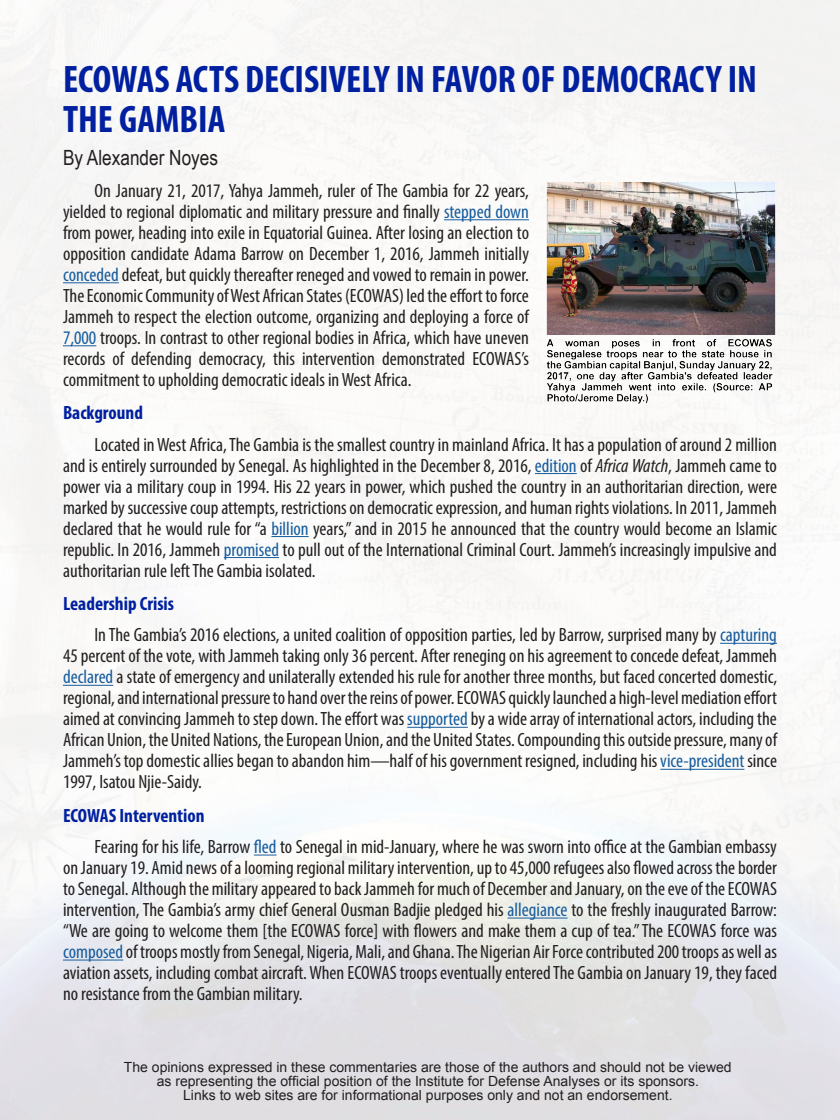
<style>
.page{position:relative;width:840px;height:1120px;background:#fff}
.page>*{position:absolute;margin:0;border:0;box-sizing:border-box;transform-origin:0 0}
.t1{font:700 condensed 38.5px/40.2px "Myriad Pro";color:#0020a0}
.t2{font:21px "Arial Narrow";color:#231f20}
.t3{font:condensed 19.25px/21px "Myriad Pro";color:#231f20;text-align:justify}
.t4{font:700 condensed 19.25px "Myriad Pro";color:#0020a0}
.t5{font:14px/14px "Arial";color:#231f20;text-align:center}
.s1{color:#175d9e}
.s2{font-style:italic}
</style>
<div class="page">
<hr style="left:444px;top:219px;width:85px;height:1px;background:#175d9e">
<hr style="left:63px;top:282px;width:56px;height:1px;background:#175d9e">
<hr style="left:63px;top:345px;width:33px;height:1px;background:#175d9e">
<hr style="left:535px;top:473px;width:42px;height:1px;background:#175d9e">
<hr style="left:271px;top:536px;width:38px;height:1px;background:#175d9e">
<hr style="left:224px;top:557px;width:55px;height:1px;background:#175d9e">
<hr style="left:720px;top:643px;width:57px;height:1px;background:#175d9e">
<hr style="left:63px;top:685px;width:50px;height:1px;background:#175d9e">
<hr style="left:407px;top:727px;width:61px;height:1px;background:#175d9e">
<hr style="left:660px;top:769px;width:84px;height:1px;background:#175d9e">
<svg style="left:254px;top:855px;width:23px;height:1px"></svg>
<hr style="left:508px;top:918px;width:60px;height:1px;background:#175d9e">
<hr style="left:63px;top:960px;width:60px;height:1px;background:#175d9e">
<img style="left:546px;top:182px;width:230px;height:222px">
<p class="t1" style="left:63px;top:58px;width:696px">ECOWAS ACTS DECISIVELY IN FAVOR OF DEMOCRACY IN<br>THE GAMBIA</p>
<p class="t2" style="left:63px;top:143px;width:157px">By Alexander Noyes</p>
<p class="t3" style="left:63px;top:180px;width:468px;text-indent:31px">On January 21, 2017, Yahya Jammeh, ruler of The Gambia for 22 years, yielded to regional diplomatic and military pressure and finally <span class="s1">stepped down </span>from power, heading into exile in Equatorial Guinea. After losing an election to opposition candidate Adama Barrow on December 1, 2016, Jammeh initially <span class="s1">conceded</span> defeat, but quickly thereafter reneged and vowed to remain in power.<br>The Economic Community of West African States (ECOWAS) led the effort to force Jammeh to respect the election outcome, organizing and deploying a force of <span class="s1">7,000</span> troops. In contrast to other regional bodies in Africa, which have uneven records of defending democracy, this intervention demonstrated ECOWAS’s commitment to upholding democratic ideals in West Africa.</p>
<p class="t4" style="left:63px;top:401px;width:81px">Background</p>
<p class="t3" style="left:63px;top:434px;width:716px;text-indent:31px">Located in West Africa, The Gambia is the smallest country in mainland Africa. It has a population of around 2 million and is entirely surrounded by Senegal. As highlighted in the December 8, 2016, <span class="s1">edition</span> of <span class="s2">Africa Watch</span>, Jammeh came to power via a military coup in 1994. His 22 years in power, which pushed the country in an authoritarian direction, were marked by successive coup attempts, restrictions on democratic expression, and human rights violations. In 2011, Jammeh declared that he would rule for “a <span class="s1">billion</span> years,” and in 2015 he announced that the country would become an Islamic republic. In 2016, Jammeh <span class="s1">promised</span> to pull out of the International Criminal Court. Jammeh’s increasingly impulsive and authoritarian rule left The Gambia isolated.</p>
<p class="t4" style="left:63px;top:591px;width:113px">Leadership Crisis</p>
<p class="t3" style="left:63px;top:624px;width:716px;text-indent:31px">In The Gambia’s 2016 elections, a united coalition of opposition parties, led by Barrow, surprised many by <span class="s1">capturing </span>45 percent of the vote, with Jammeh taking only 36 percent. After reneging on his agreement to concede defeat, Jammeh <span class="s1">declared</span> a state of emergency and unilaterally extended his rule for another three months, but faced concerted domestic, regional, and international pressure to hand over the reins of power. ECOWAS quickly launched a high-level mediation effort aimed at convincing Jammeh to step down. The effort was <span class="s1">supported</span> by a wide array of international actors, including the African Union, the United Nations, the European Union, and the United States. Compounding this outside pressure, many of Jammeh’s top domestic allies began to abandon him—half of his government resigned, including his <span class="s1">vice-president</span> since 1997, Isatou Njie-Saidy.</p>
<p class="t4" style="left:63px;top:803px;width:143px">ECOWAS Intervention</p>
<p class="t3" style="left:63px;top:836px;width:716px;text-indent:31px">Fearing for his life, Barrow <span class="s1">fled</span> to Senegal in mid-January, where he was sworn into office at the Gambian embassy on January 19. Amid news of a looming regional military intervention, up to 45,000 refugees also flowed across the border to Senegal. Although the military appeared to back Jammeh for much of December and January, on the eve of the ECOWAS intervention, The Gambia’s army chief General Ousman Badjie pledged his <span class="s1">allegiance</span> to the freshly inaugurated Barrow: “We are going to welcome them [the ECOWAS force] with flowers and make them a cup of tea.” The ECOWAS force was <span class="s1">composed</span> of troops mostly from Senegal, Nigeria, Mali, and Ghana. The Nigerian Air Force contributed 200 troops as well as aviation assets, including combat aircraft. When ECOWAS troops eventually entered The Gambia on January 19, they faced no resistance from the Gambian military.</p>
<p class="t5" style="left:124px;top:1060px;width:609px">The opinions expressed in these commentaries are those of the authors and should not be viewed as representing the official position of the Institute for Defense Analyses or its sponsors.<br>Links to web sites are for informational purposes only and not an endorsement.</p>
</div>
